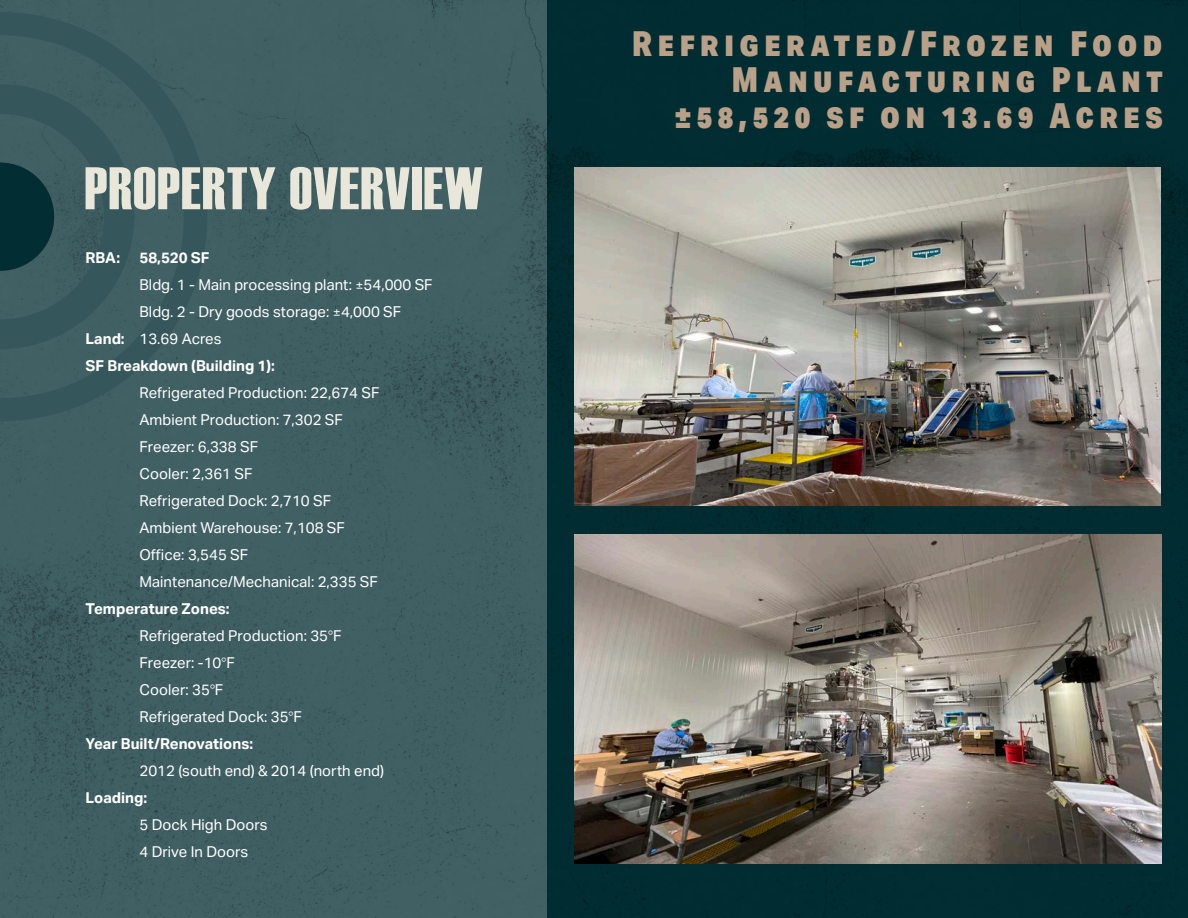
<style>
.page{position:relative;width:1188px;height:918px;background:#fff}
.page>*{position:absolute;margin:0;border:0;box-sizing:border-box;transform-origin:0 0}
.t1{font:60px "Haettenschweiler";letter-spacing:.02em;color:#e9e6da}
.t2{font:900 34.5px/36px "Aktiv Grotesk Cd";letter-spacing:.15em;color:#b9a088;text-align:right}
.t3{font:15px "Aktiv Grotesk";color:#fff}
.t4{font:700 15px "Aktiv Grotesk";color:#fff}
.s1{font-family:"Calibre"}
.s2{font-weight:700}
.s3{font-family:"Futura BT"}
</style>
<div class="page">
<div style="left:0;top:0;width:548px;height:918px;background:#405f63"></div>
<div style="left:548px;top:0;width:640px;height:918px;background:#012c31"></div>
<svg style="left:0;top:12px;width:207px;height:409px;background:#3c5d61"></svg>
<svg style="left:0;top:84px;width:134px;height:265px;background:#335559"></svg>
<img style="left:574px;top:167px;width:587px;height:339px">
<img style="left:575px;top:534px;width:586px;height:329px">
<p class="t1" style="left:85px;top:148px;width:399px">PROPERTY OVERVIEW</p>
<p class="t4" style="left:86px;top:249px;width:36px">RBA:</p>
<p class="t4" style="left:140px;top:249px;width:72px">58,520 SF</p>
<p class="t3" style="left:140px;top:276px;width:295px">Bldg. 1 - Main processing plant: <span class="s1">±</span>54,000 SF</p>
<p class="t3" style="left:140px;top:303px;width:263px">Bldg. 2 - Dry goods storage: <span class="s1">±</span>4,000 SF</p>
<p class="t3" style="left:86px;top:330px;width:138px"><span class="s2">Land:</span> 13.69 Acres</p>
<p class="t4" style="left:86px;top:357px;width:191px">SF Breakdown (Building 1):</p>
<p class="t3" style="left:140px;top:384px;width:242px">Refrigerated Production: 22,674 SF</p>
<p class="t3" style="left:140px;top:411px;width:205px">Ambient Production: 7,302 SF</p>
<p class="t3" style="left:140px;top:438px;width:120px">Freezer: 6,338 SF</p>
<p class="t3" style="left:140px;top:465px;width:115px">Cooler: 2,361 SF</p>
<p class="t3" style="left:140px;top:492px;width:193px">Refrigerated Dock: 2,710 SF</p>
<p class="t3" style="left:140px;top:519px;width:207px">Ambient Warehouse: 7,108 SF</p>
<p class="t3" style="left:140px;top:546px;width:110px">Office: 3,545 SF</p>
<p class="t3" style="left:140px;top:573px;width:240px">Maintenance/Mechanical: 2,335 SF</p>
<p class="t4" style="left:86px;top:600px;width:146px">Temperature Zones:</p>
<p class="t3" style="left:140px;top:627px;width:204px">Refrigerated Production: 35<span class="s3">°</span>F</p>
<p class="t3" style="left:140px;top:654px;width:97px">Freezer: -10<span class="s3">°</span>F</p>
<p class="t3" style="left:140px;top:681px;width:85px">Cooler: 35<span class="s3">°</span>F</p>
<p class="t3" style="left:140px;top:708px;width:164px">Refrigerated Dock: 35<span class="s3">°</span>F</p>
<p class="t4" style="left:85px;top:735px;width:169px">Year Built/Renovations:</p>
<p class="t3" style="left:140px;top:762px;width:246px">2012 (south end) &amp; 2014 (north end)</p>
<p class="t4" style="left:86px;top:789px;width:63px">Loading:</p>
<p class="t3" style="left:140px;top:816px;width:130px">5 Dock High Doors</p>
<p class="t3" style="left:140px;top:843px;width:110px">4 Drive In Doors</p>
<p class="t2" style="left:632px;top:26px;width:532px">Refrigerated/Frozen Food<br>Manufacturing Plant</p>
<p class="t2" style="left:674px;top:98px;width:490px">±58,520 sf on 13.69 Acres</p>
</div>
